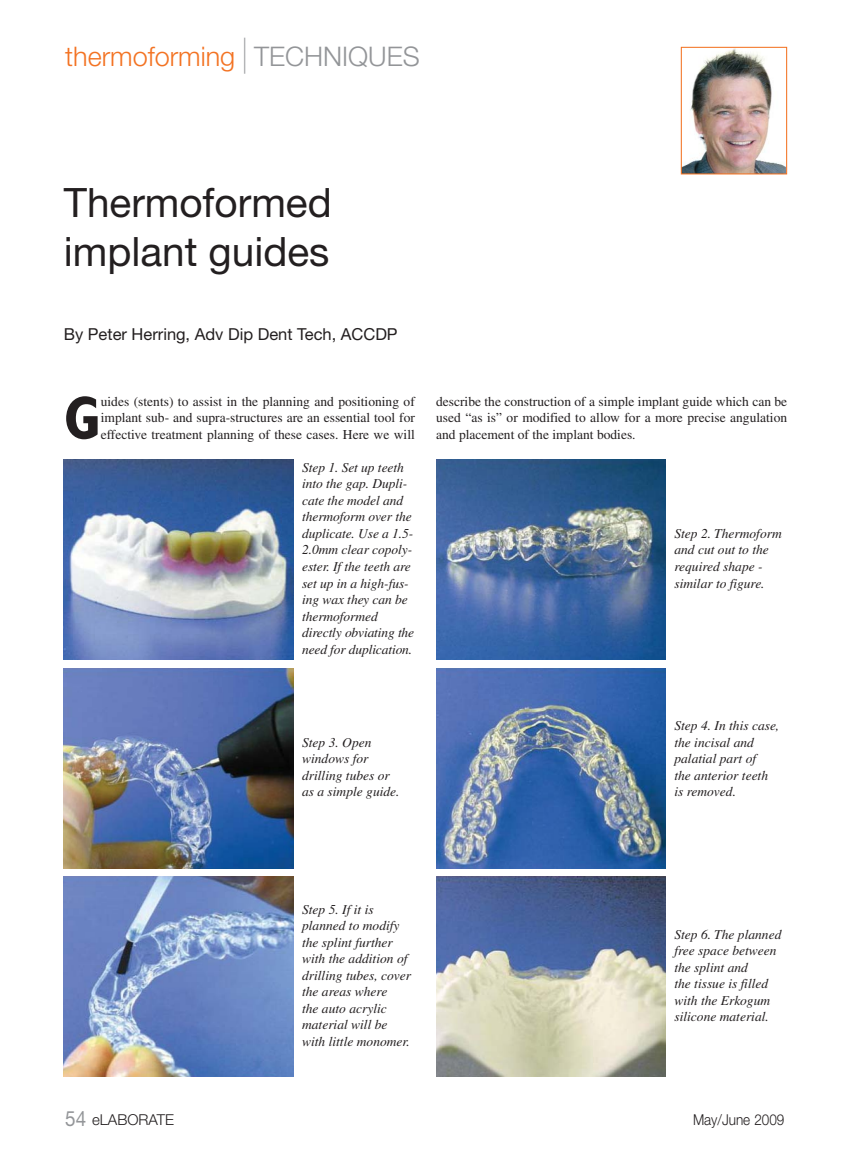
<style>
.page{position:relative;width:851px;height:1149px;background:#fff}
.page>*{position:absolute;margin:0;border:0;box-sizing:border-box;transform-origin:0 0}
.t1{font:700 condensed 61.35px "Gill Sans";color:#231f20}
.t2{font:40.5px/48.6px "Helvetica Neue";color:#231f20}
.t3{font:300 27px "Helvetica Neue";color:#f37323}
.t4{font:16.5px "Helvetica Neue";color:#231f20}
.t5{font:300 15px "Helvetica Neue";color:#231f20;scale:.9 1}
.t6{font:300 15px "Helvetica Neue";color:#231f20}
.t7{font:italic 13.5px/16.5px "Times";color:#231f20}
.t8{font:13.5px/16.5px "Times";color:#231f20;text-align:justify}
.s1{font-size:36px;color:#939598}
.s2{color:#939598}
.s3{font-weight:400;font-size:21px;color:#939598}
</style>
<div class="page">
<img style="left:682px;top:49px;width:103px;height:123px">
<div style="left:680px;top:47px;width:107px;height:127px;border:1px solid #f37323"></div>
<img style="left:64px;top:459px;width:229px;height:200px">
<img style="left:64px;top:668px;width:229px;height:199px">
<img style="left:64px;top:876px;width:229px;height:200px">
<img style="left:436px;top:459px;width:229px;height:200px">
<img style="left:436px;top:668px;width:229px;height:199px">
<img style="left:436px;top:876px;width:229px;height:200px">
<p class="t3" style="left:65px;top:46px;width:356px">thermoforming <span class="s1">|</span> <span class="s2">TECHNIQUES</span></p>
<p class="t2" style="left:64px;top:182px;width:269px">Thermoformed implant guides</p>
<p class="t4" style="left:64px;top:328px;width:335px">By Peter Herring, Adv Dip Dent Tech, ACCDP</p>
<p class="t1" style="left:64px;top:396px;width:38px">G</p>
<p class="t8" style="left:101px;top:394px;width:315px">uides (stents) to assist in the planning and positioning of implant sub- and supra-structures are an essential tool for effective treatment planning of these cases. Here we will</p>
<p class="t8" style="left:436px;top:394px;width:352px">describe the construction of a simple implant guide which can be used “as is” or modified to allow for a more precise angulation and placement of the implant bodies.</p>
<p class="t7" style="left:302px;top:460px;width:114px">Step 1. Set up teeth into the gap. Dupli&shy;cate the model and thermoform over the duplicate. Use a 1.5-<br>2.0mm clear copoly&shy;ester. If the teeth are set up in a high-fus&shy;ing wax they can be thermoformed directly obviating the need for duplication.</p>
<p class="t7" style="left:302px;top:734px;width:99px">Step 3. Open windows for drilling tubes or as a simple guide.</p>
<p class="t7" style="left:302px;top:901px;width:110px">Step 5. If it is planned to modify the splint further with the addition of drilling tubes, cover the areas where<br>the auto acrylic material will be with little monomer.</p>
<p class="t7" style="left:674px;top:526px;width:109px">Step 2. Thermoform and cut out to the required shape - similar to figure.</p>
<p class="t7" style="left:674px;top:718px;width:106px">Step 4. In this case, the incisal and palatial part of<br>the anterior teeth is removed.</p>
<p class="t7" style="left:674px;top:926px;width:108px">Step 6. The planned free space between the splint and<br>the tissue is filled with the Erkogum silicone material.</p>
<p class="t6" style="left:65px;top:1113px;width:110px"><span class="s3">54</span> eLABORATE</p>
<p class="t5" style="left:693px;top:1113px;width:103px">May/June 2009</p>
</div>
